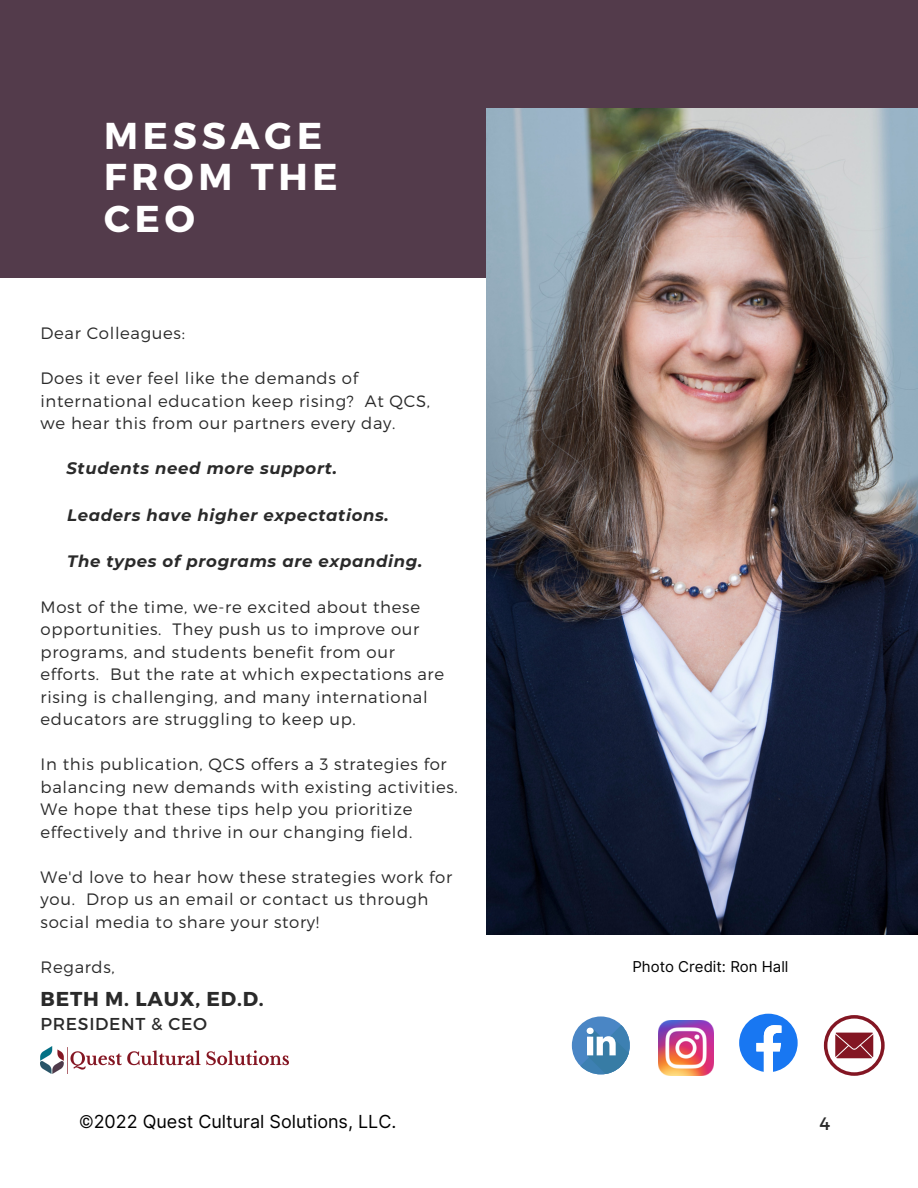
<style>
.page{position:relative;width:918px;height:1188px;background:#fff}
.page>*{position:absolute;margin:0;border:0;box-sizing:border-box;transform-origin:0 0}
.t1{font:700 37.35px/41.7px "Montserrat";letter-spacing:.13em;color:#fff}
.t2{font:700 20.1px "Montserrat";letter-spacing:.04em;color:#2a2a2a}
.t3{font:18px "Inter";color:#000}
.t4{font:18px "Montserrat";color:#2a2a2a}
.t5{font:17.25px "Montserrat";letter-spacing:.04em;color:#2a2a2a}
.t6{font:300 16.5px/22.5px "Montserrat";letter-spacing:.04em;color:#2a2a2a}
.t7{font:italic 700 16.5px "Montserrat";letter-spacing:.04em;color:#2a2a2a}
.t8{font:15px "Inter";color:#000}
</style>
<div class="page">
<div style="left:0;top:0;width:918px;height:278px;background:#533b4b"></div>
<img style="left:487px;top:109px;width:431px;height:825px">
<img style="left:41px;top:1047px;width:247px;height:27px">
<svg style="left:739px;top:1014px;width:59px;height:58px"></svg>
<img style="left:658px;top:1021px;width:55px;height:55px">
<svg style="left:824px;top:1015px;width:61px;height:61px"></svg>
<div style="left:572px;top:1016px;width:58px;height:58px;background:#4a86c5;border-radius:50%"></div>
<svg style="left:580px;top:1025px;width:50px;height:50px"></svg>
<p class="t1" style="left:104px;top:113px;width:220px">MESSAGE</p>
<p class="t1" style="left:104px;top:154px;width:235px">FROM THE<br>CEO</p>
<p class="t6" style="left:41px;top:321px;width:146px">Dear Colleagues:</p>
<p class="t6" style="left:41px;top:366px;width:391px">Does it ever feel like the demands of international education keep rising? At QCS, we hear this from our partners every day.</p>
<p class="t7" style="left:66px;top:458px;width:272px">Students need more support.</p>
<p class="t7" style="left:67px;top:505px;width:323px">Leaders have higher expectations.</p>
<p class="t7" style="left:67px;top:551px;width:357px">The types of programs are expanding.</p>
<p class="t6" style="left:41px;top:595px;width:405px">Most of the time, we-re excited about these opportunities. They push us to improve our programs, and students benefit from our efforts. But the rate at which expectations are rising is challenging, and many international educators are struggling to keep up.</p>
<p class="t6" style="left:41px;top:752px;width:419px">In this publication, QCS offers a 3 strategies for balancing new demands with existing activities.<br>We hope that these tips help you prioritize effectively and thrive in our changing field.</p>
<p class="t6" style="left:41px;top:865px;width:413px">We'd love to hear how these strategies work for you. Drop us an email or contact us through social media to share your story!</p>
<p class="t6" style="left:41px;top:955px;width:76px">Regards,</p>
<p class="t2" style="left:41px;top:986px;width:225px">BETH M. LAUX, ED.D.</p>
<p class="t5" style="left:41px;top:1012px;width:168px">PRESIDENT &amp; CEO</p>
<p class="t8" style="left:632px;top:958px;width:158px">Photo Credit: Ron Hall</p>
<p class="t3" style="left:79px;top:1111px;width:319px">©2022 Quest Cultural Solutions, LLC.</p>
<p class="t4" style="left:819px;top:1112px;width:12px">4</p>
</div>
